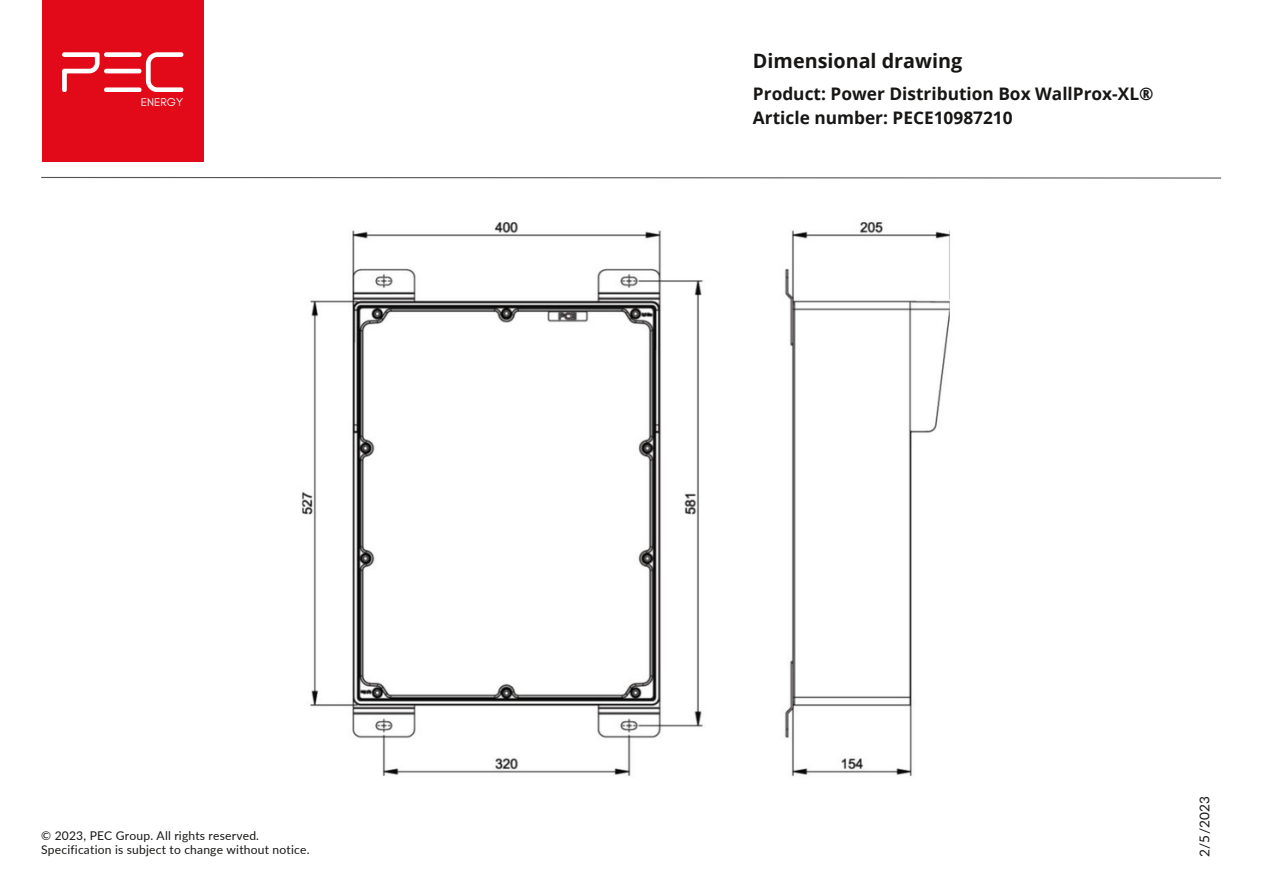
<style>
.page{position:relative;width:1263px;height:894px;background:#fff}
.page>*{position:absolute;margin:0;border:0;box-sizing:border-box;transform-origin:0 0}
.t1{font:700 19.8px "Open Sans";color:#171615}
.t2{font:700 17.25px/24.2px "Open Sans";color:#171615}
.t3{font:13.65px "Lato";color:#171615}
.t4{font:12px/14.4px "Lato";letter-spacing:.015em;color:#171615}
.t5{font:11.55px "Glacial Indifference";color:#fff}
</style>
<div class="page">
<div style="left:42px;top:0;width:161px;height:161px;background:#e20a19"></div>
<svg style="left:62px;top:52px;width:121px;height:40px"></svg>
<img style="left:301px;top:221px;width:649px;height:556px">
<svg style="left:41px;top:176px;width:1181px;height:3px"></svg>
<h1 class="t1" style="left:753px;top:47px;width:211px">Dimensional drawing</h1>
<p class="t5" style="left:141px;top:95px;width:44px">ENERGY</p>
<h2 class="t2" style="left:753px;top:81px;width:402px">Product: Power Distribution Box WallProx-XL®<br>Article number: PECE10987210</h2>
<p class="t4" style="left:41px;top:827px;width:270px">© 2023, PEC Group. All rights reserved.<br>Specification is subject to change without notice.</p>
<p class="t3" style="left:1196px;top:856px;width:63px;rotate:-90deg">2/5/2023</p>
</div>
